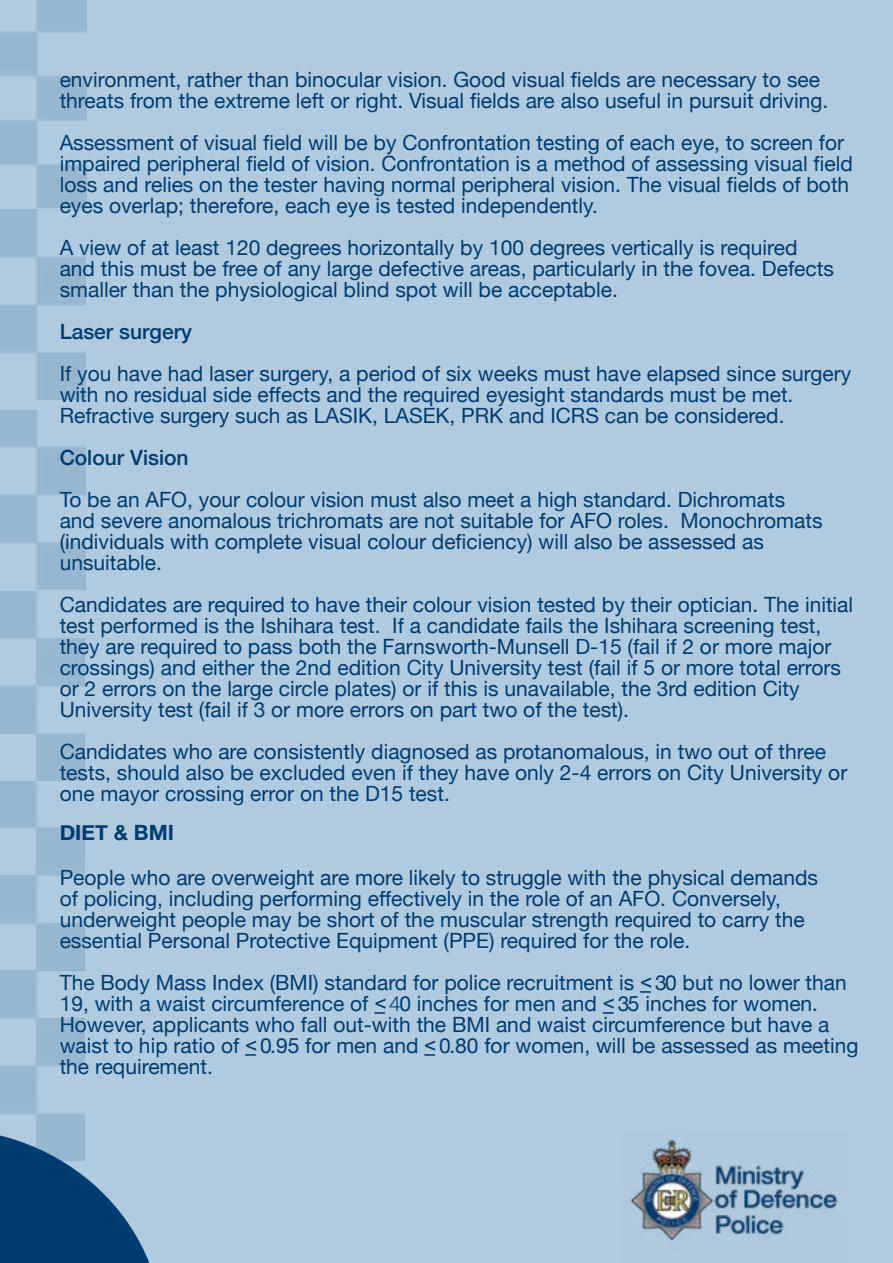
<style>
.page{position:relative;width:893px;height:1263px;background:#b0cadf}
.page>*{position:absolute;margin:0;border:0;box-sizing:border-box;transform-origin:0 0}
.t1{font:21px/21px "Helvetica Neue";color:#003c70}
.t2{font:500 21px "Helvetica Neue";color:#003c70}
.t3{font:700 21px "Helvetica Neue";color:#003c70}
.s1{font-family:"Arial"}
.s2{font-weight:300}
</style>
<div class="page">
<img style="left:0;top:0;width:86px;height:207px">
<svg style="left:0;top:1129px;width:150px;height:134px"></svg>
<svg style="left:640px;top:991px;width:11px;height:2px"></svg>
<svg style="left:374px;top:1012px;width:11px;height:2px"></svg>
<svg style="left:603px;top:1012px;width:11px;height:2px"></svg>
<svg style="left:245px;top:1054px;width:11px;height:2px"></svg>
<svg style="left:424px;top:1054px;width:11px;height:2px"></svg>
<img style="left:630px;top:1139px;width:208px;height:101px">
<p class="t1" style="left:60px;top:70px;width:770px">environment, rather than binocular vision. Good visual fields are necessary to see threats from the extreme left or right. Visual fields are also useful in pursuit driving.</p>
<p class="t1" style="left:60px;top:133px;width:795px">Assessment of visual field will be by Confrontation testing of each eye, to screen for impaired peripheral field of vision. Confrontation is a method of assessing visual field loss and relies on the tester having normal peripheral vision. The visual fields of both eyes overlap; therefore, each eye is tested independently.</p>
<p class="t1" style="left:60px;top:238px;width:776px">A view of at least 120 degrees horizontally by 100 degrees vertically is required and this must be free of any large defective areas, particularly in the fovea. Defects smaller than the physiological blind spot will be acceptable.</p>
<p class="t2" style="left:60px;top:314px;width:134px">Laser surgery</p>
<p class="t1" style="left:60px;top:364px;width:793px">If you have had laser surgery, a period of six weeks must have elapsed since surgery with no residual side effects and the required eyesight standards must be met.<br>Refractive surgery such as LASIK, LASEK, PRK and ICRS can be considered.</p>
<p class="t2" style="left:60px;top:440px;width:130px">Colour Vision</p>
<p class="t1" style="left:60px;top:490px;width:764px">To be an AFO, your colour vision must also meet a high standard. Dichromats and severe anomalous trichromats are not suitable for AFO roles. Monochromats (individuals with complete visual colour deficiency) will also be assessed as unsuitable.</p>
<p class="t1" style="left:60px;top:595px;width:795px">Candidates are required to have their colour vision tested by their optician. The initial test performed is the Ishihara test. If a candidate fails the Ishihara screening test, they are required to pass both the Farnsworth-Munsell D-15 (fail if 2 or more major crossings) and either the 2nd edition City University test (fail if 5 or more total errors or 2 errors on the large circle plates) or if this is unavailable, the 3rd edition City University test (fail if 3 or more errors on part two of the test).</p>
<p class="t1" style="left:60px;top:742px;width:789px">Candidates who are consistently diagnosed as protanomalous, in two out of three tests, should also be excluded even if they have only 2-4 errors on City University or one mayor crossing error on the D15 test.</p>
<p class="t3" style="left:60px;top:816px;width:116px">DIET &amp; BMI</p>
<p class="t1" style="left:60px;top:868px;width:760px">People who are overweight are more likely to struggle with the physical demands of policing, including performing effectively in the role of an AFO. Conversely, underweight people may be short of the muscular strength required to carry the essential Personal Protective Equipment (PPE) required for the role.</p>
<p class="t1" style="left:60px;top:973px;width:800px">The Body Mass Index (BMI) standard for police recruitment is <span class="s1">&lt;</span>30 but no lower than 19, with a waist circumference of <span class="s1">&lt;</span><span class="s2">4</span>0 inches for men and <span class="s1">&lt;</span>35 inches for women.<br>However, applicants who fall out-with the BMI and waist circumference but have a waist to hip ratio of <span class="s1">&lt;</span>0.95 for men and <span class="s1">&lt;</span>0.80 for women, will be assessed as meeting the requirement.</p>
</div>
